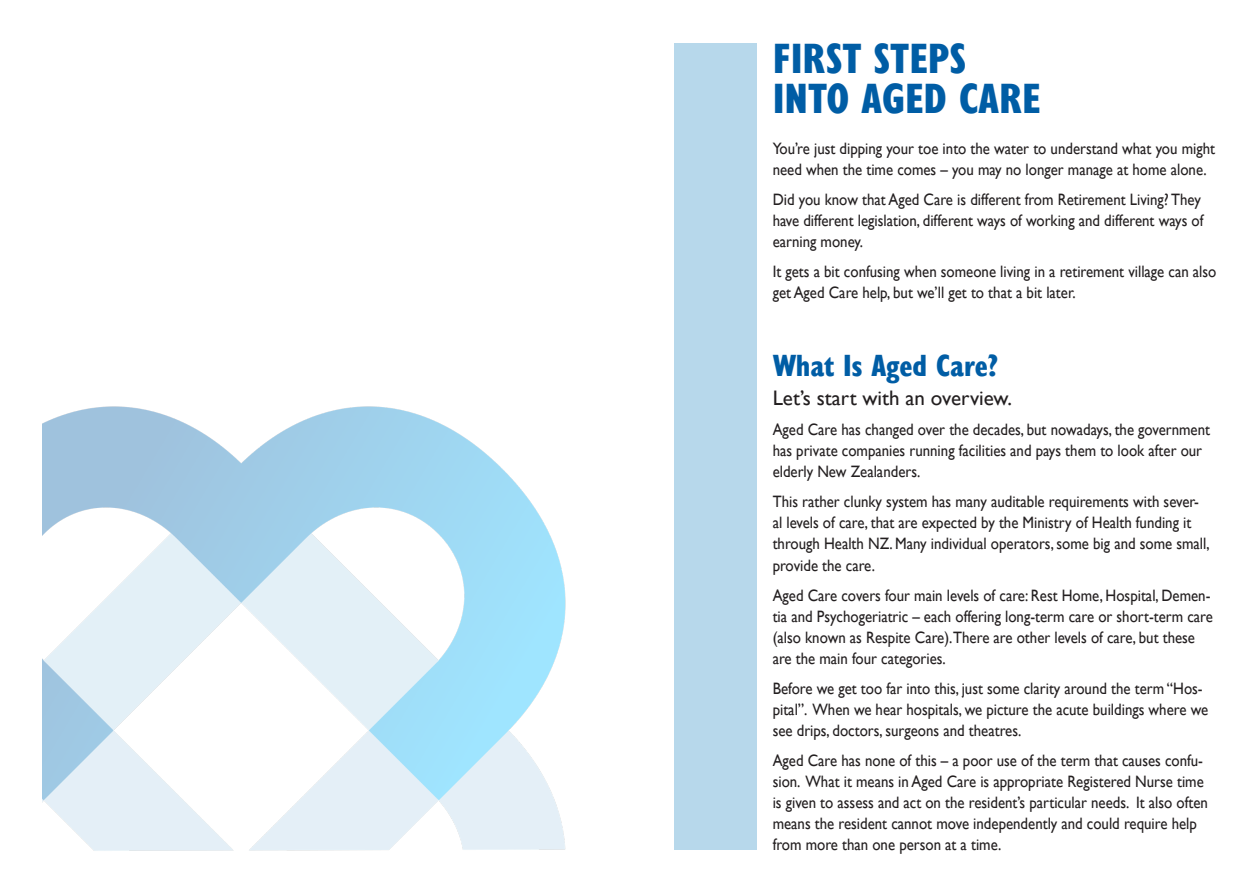
<style>
.page{position:relative;width:1259px;height:893px;background:#fff}
.page>*{position:absolute;margin:0;border:0;box-sizing:border-box;transform-origin:0 0}
.t1{font:800 condensed 43.5px "Gill Sans Nova";color:#005da5}
.t2{font:800 condensed 31.5px "Gill Sans Nova";color:#005da5}
.t3{font:21px "Gill Sans";color:#231f20}
.t4{font:16.5px/21px "Gill Sans";color:#231f20;scale:.9 1}
</style>
<div class="page">
<img style="left:43px;top:406px;width:523px;height:445px">
<div style="left:674px;top:43px;width:83px;height:807px;background:#b7d8eb"></div>
<p class="t1" style="left:772px;top:28px;width:195px">FIRST STEPS</p>
<p class="t1" style="left:772px;top:69px;width:270px">INTO AGED CARE</p>
<p class="t4" style="left:772px;top:138px;width:493px">You’re just dipping your toe into the water to understand what you might need when the time comes – you may no longer manage at home alone.</p>
<p class="t4" style="left:772px;top:189px;width:480px">Did you know that Aged Care is different from Retirement Living? They have different legislation, different ways of working and different ways of earning money.</p>
<p class="t4" style="left:772px;top:261px;width:494px">It gets a bit confusing when someone living in a retirement village can also get Aged Care help, but we’ll get to that a bit later.</p>
<p class="t2" style="left:772px;top:344px;width:227px">What Is Aged Care?</p>
<p class="t3" style="left:772px;top:386px;width:241px">Let’s start with an overview.</p>
<p class="t4" style="left:772px;top:420px;width:487px">Aged Care has changed over the decades, but nowadays, the government has private companies running facilities and pays them to look after our elderly New Zealanders.</p>
<p class="t4" style="left:772px;top:492px;width:487px">This rather clunky system has many auditable requirements with sever&shy;al levels of care, that are expected by the Ministry of Health funding it through Health NZ. Many individual operators, some big and some small, provide the care.</p>
<p class="t4" style="left:772px;top:585px;width:490px">Aged Care covers four main levels of care: Rest Home, Hospital, Demen&shy;tia and Psychogeriatric – each offering long-term care or short-term care (also known as Respite Care).There are other levels of care, but these are the main four categories.</p>
<p class="t4" style="left:772px;top:678px;width:485px">Before we get too far into this, just some clarity around the term “Hos&shy;pital”. When we hear hospitals, we picture the acute buildings where we see drips, doctors, surgeons and theatres.</p>
<p class="t4" style="left:772px;top:750px;width:485px">Aged Care has none of this – a poor use of the term that causes confu&shy;sion. What it means in Aged Care is appropriate Registered Nurse time is given to assess and act on the resident’s particular needs. It also often means the resident cannot move independently and could require help from more than one person at a time.</p>
</div>
